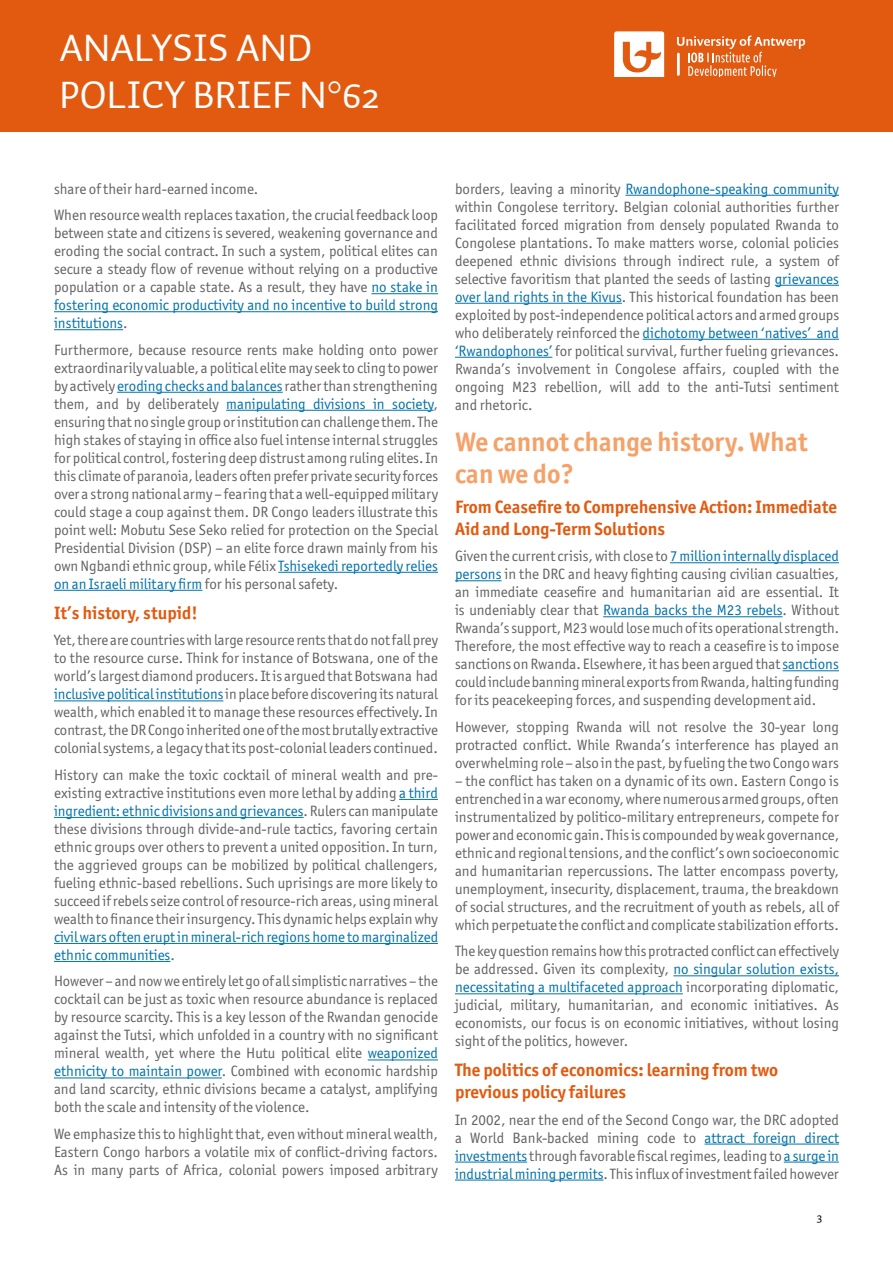
<style>
.page{position:relative;width:893px;height:1263px;background:#fff}
.page>*{position:absolute;margin:0;border:0;box-sizing:border-box;transform-origin:0 0}
.t1{font:39px/46.8px "Auto 1";color:#fff}
.t2{font:700 27px/32.4px "Officina Sans ITC Std";color:#f5a26a}
.t3{font:700 18px/21.6px "Officina Sans ITC Std";color:#e25a10}
.t4{font:15px/18px "Officina Sans ITC Std";color:#646363;text-align:justify}
.t5{font:15px/18px "Officina Sans ITC Std";color:#0072ab}
.t6{font:12px "Auto 1";color:#000}
.s1{color:#0072ab}
.s2{color:#646363}
</style>
<div class="page">
<div style="left:0;top:0;width:893px;height:132px;background:#e25a10"></div>
<hr style="left:371px;top:293px;width:67px;height:1px;background:#0072ab">
<hr style="left:54px;top:311px;width:384px;height:1px;background:#0072ab">
<hr style="left:54px;top:329px;width:69px;height:1px;background:#0072ab">
<hr style="left:117px;top:392px;width:166px;height:1px;background:#0072ab">
<hr style="left:226px;top:410px;width:208px;height:1px;background:#0072ab">
<hr style="left:278px;top:572px;width:160px;height:1px;background:#0072ab">
<hr style="left:54px;top:590px;width:148px;height:1px;background:#0072ab">
<hr style="left:54px;top:700px;width:169px;height:1px;background:#0072ab">
<hr style="left:399px;top:799px;width:39px;height:1px;background:#0072ab">
<hr style="left:54px;top:817px;width:249px;height:1px;background:#0072ab">
<hr style="left:54px;top:943px;width:384px;height:1px;background:#0072ab">
<hr style="left:54px;top:961px;width:116px;height:1px;background:#0072ab">
<hr style="left:368px;top:1059px;width:70px;height:1px;background:#0072ab">
<hr style="left:54px;top:1077px;width:168px;height:1px;background:#0072ab">
<hr style="left:625px;top:195px;width:214px;height:1px;background:#0072ab">
<hr style="left:775px;top:285px;width:64px;height:1px;background:#0072ab">
<hr style="left:455px;top:303px;width:167px;height:1px;background:#0072ab">
<hr style="left:643px;top:339px;width:196px;height:1px;background:#0072ab">
<hr style="left:455px;top:357px;width:97px;height:1px;background:#0072ab">
<hr style="left:670px;top:562px;width:169px;height:1px;background:#0072ab">
<hr style="left:455px;top:580px;width:47px;height:1px;background:#0072ab">
<hr style="left:603px;top:616px;width:179px;height:1px;background:#0072ab">
<hr style="left:783px;top:670px;width:56px;height:1px;background:#0072ab">
<hr style="left:673px;top:975px;width:166px;height:1px;background:#0072ab">
<hr style="left:455px;top:993px;width:228px;height:1px;background:#0072ab">
<hr style="left:705px;top:1144px;width:134px;height:1px;background:#0072ab">
<hr style="left:455px;top:1162px;width:72px;height:1px;background:#0072ab">
<hr style="left:784px;top:1162px;width:55px;height:1px;background:#0072ab">
<hr style="left:455px;top:1180px;width:148px;height:1px;background:#0072ab">
<svg style="left:614px;top:31px;width:50px;height:46px"></svg>
<svg style="left:677px;top:36px;width:128px;height:41px"></svg>
<h1 class="t1" style="left:60px;top:26px;width:321px">ANALYSIS AND<br>POLICY BRIEF N°62</h1>
<p class="t4" style="left:54px;top:175px;width:385px;line-height:26.5px">share of their hard-earned income.<br>When resource wealth replaces taxation, the crucial feedback loop</p>
<p class="t4" style="left:54px;top:224px;width:386px">between state and citizens is severed, weakening governance and eroding the social contract. In such a system, political elites can secure a steady flow of revenue without relying on a productive population or a capable state. As a result, they have <span class="s1">no stake in fostering economic productivity and no incentive to build strong institutions</span>.</p>
<p class="t4" style="left:54px;top:341px;width:386px">Furthermore, because resource rents make holding onto power extraordinarily valuable, a political elite may seek to cling to power by actively <span class="s1">eroding checks and balances</span> rather than strengthening them, and by deliberately <span class="s1">manipulating divisions in society</span>, ensuring that no single group or institution can challenge them. The high stakes of staying in office also fuel intense internal struggles for political control, fostering deep distrust among ruling elites. In this climate of paranoia, leaders often prefer private security forces over a strong national army – fearing that a well-equipped military could stage a coup against them. DR Congo leaders illustrate this point well: Mobutu Sese Seko relied for protection on the Special Presidential Division (DSP) – an elite force drawn mainly from his own Ngbandi ethnic group, while Félix <span class="s1">Tshisekedi reportedly relies on an Israeli military firm</span> for his personal safety.</p>
<p class="t3" style="left:54px;top:602px;width:145px">It’s history, stupid!</p>
<p class="t4" style="left:54px;top:631px;width:386px">Yet, there are countries with large resource rents that do not fall prey to the resource curse. Think for instance of Botswana, one of the world’s largest diamond producers. It is argued that Botswana had <span class="s1">inclusive political institutions</span> in place before discovering its natural wealth, which enabled it to manage these resources effectively. In contrast, the DR Congo inherited one of the most brutally extractive colonial systems, a legacy that its post-colonial leaders continued.</p>
<p class="t4" style="left:54px;top:766px;width:386px">History can make the toxic cocktail of mineral wealth and pre&shy;existing extractive institutions even more lethal by adding <span class="s1">a third ingredient: ethnic divisions and grievances</span>. Rulers can manipulate these divisions through divide-and-rule tactics, favoring certain ethnic groups over others to prevent a united opposition. In turn, the aggrieved groups can be mobilized by political challengers, fueling ethnic-based rebellions. Such uprisings are more likely to succeed if rebels seize control of resource-rich areas, using mineral wealth to finance their insurgency. This dynamic helps explain why</p>
<p class="t5" style="left:54px;top:928px;width:386px">civil wars often erupt in mineral-rich regions home to marginalized ethnic communities<span class="s2">.</span></p>
<p class="t4" style="left:54px;top:972px;width:386px">However – and now we entirely let go of all simplistic narratives – the cocktail can be just as toxic when resource abundance is replaced by resource scarcity. This is a key lesson of the Rwandan genocide against the Tutsi, which unfolded in a country with no significant mineral wealth, yet where the Hutu political elite <span class="s1">weaponized ethnicity to maintain power</span>. Combined with economic hardship and land scarcity, ethnic divisions became a catalyst, amplifying both the scale and intensity of the violence.</p>
<p class="t4" style="left:54px;top:1125px;width:385px">We emphasize this to highlight that, even without mineral wealth, Eastern Congo harbors a volatile mix of conflict-driving factors.<br>As in many parts of Africa, colonial powers imposed arbitrary</p>
<p class="t4" style="left:455px;top:180px;width:386px">borders, leaving a minority <span class="s1">Rwandophone-speaking community </span>within Congolese territory. Belgian colonial authorities further facilitated forced migration from densely populated Rwanda to Congolese plantations. To make matters worse, colonial policies deepened ethnic divisions through indirect rule, a system of selective favoritism that planted the seeds of lasting <span class="s1">grievances over land rights in the Kivus</span>. This historical foundation has been exploited by post-independence political actors and armed groups who deliberately reinforced the <span class="s1">dichotomy between ‘natives’ and ‘Rwandophones’</span> for political survival, further fueling grievances.<br>Rwanda’s involvement in Congolese affairs, coupled with the ongoing M23 rebellion, will add to the anti-Tutsi sentiment and rhetoric.</p>
<h2 class="t2" style="left:455px;top:425px;width:354px">We cannot change history. What can we do?</h2>
<p class="t3" style="left:455px;top:496px;width:384px">From Ceasefire to Comprehensive Action: Immediate<br>Aid and Long-Term Solutions</p>
<p class="t4" style="left:455px;top:547px;width:386px">Given the current crisis, with close to <span class="s1">7 million internally displaced persons</span> in the DRC and heavy fighting causing civilian casualties, an immediate ceasefire and humanitarian aid are essential. It is undeniably clear that <span class="s1">Rwanda backs the M23 rebels</span>. Without Rwanda’s support, M23 would lose much of its operational strength.<br>Therefore, the most effective way to reach a ceasefire is to impose sanctions on Rwanda. Elsewhere, it has been argued that <span class="s1">sanctions </span>could include banning mineral exports from Rwanda, halting funding for its peacekeeping forces, and suspending development aid.</p>
<p class="t4" style="left:455px;top:718px;width:385px">However, stopping Rwanda will not resolve the 30-year long protracted conflict. While Rwanda’s interference has played an overwhelming role – also in the past, by fueling the two Congo wars</p>
<p class="t4" style="left:455px;top:772px;width:386px">– the conflict has taken on a dynamic of its own. Eastern Congo is entrenched in a war economy, where numerous armed groups, often instrumentalized by politico-military entrepreneurs, compete for power and economic gain. This is compounded by weak governance, ethnic and regional tensions, and the conflict’s own socioeconomic and humanitarian repercussions. The latter encompass poverty, unemployment, insecurity, displacement, trauma, the breakdown of social structures, and the recruitment of youth as rebels, all of which perpetuate the conflict and complicate stabilization efforts.</p>
<p class="t4" style="left:455px;top:942px;width:385px">The key question remains how this protracted conflict can effectively be addressed. Given its complexity, <span class="s1">no singular solution exists, necessitating a multifaceted approach</span> incorporating diplomatic, judicial, military, humanitarian, and economic initiatives. As economists, our focus is on economic initiatives, without losing sight of the politics, however.</p>
<p class="t3" style="left:455px;top:1059px;width:325px">The politics of economics: learning from two previous policy failures</p>
<p class="t4" style="left:455px;top:1110px;width:385px">In 2002, near the end of the Second Congo war, the DRC adopted a World Bank-backed mining code to <span class="s1">attract foreign direct investments</span> through favorable fiscal regimes, leading to <span class="s1">a surge in industrial mining permits</span>. This influx of investment failed however</p>
<p class="t6" style="left:817px;top:1209px;width:7px">3</p>
</div>
